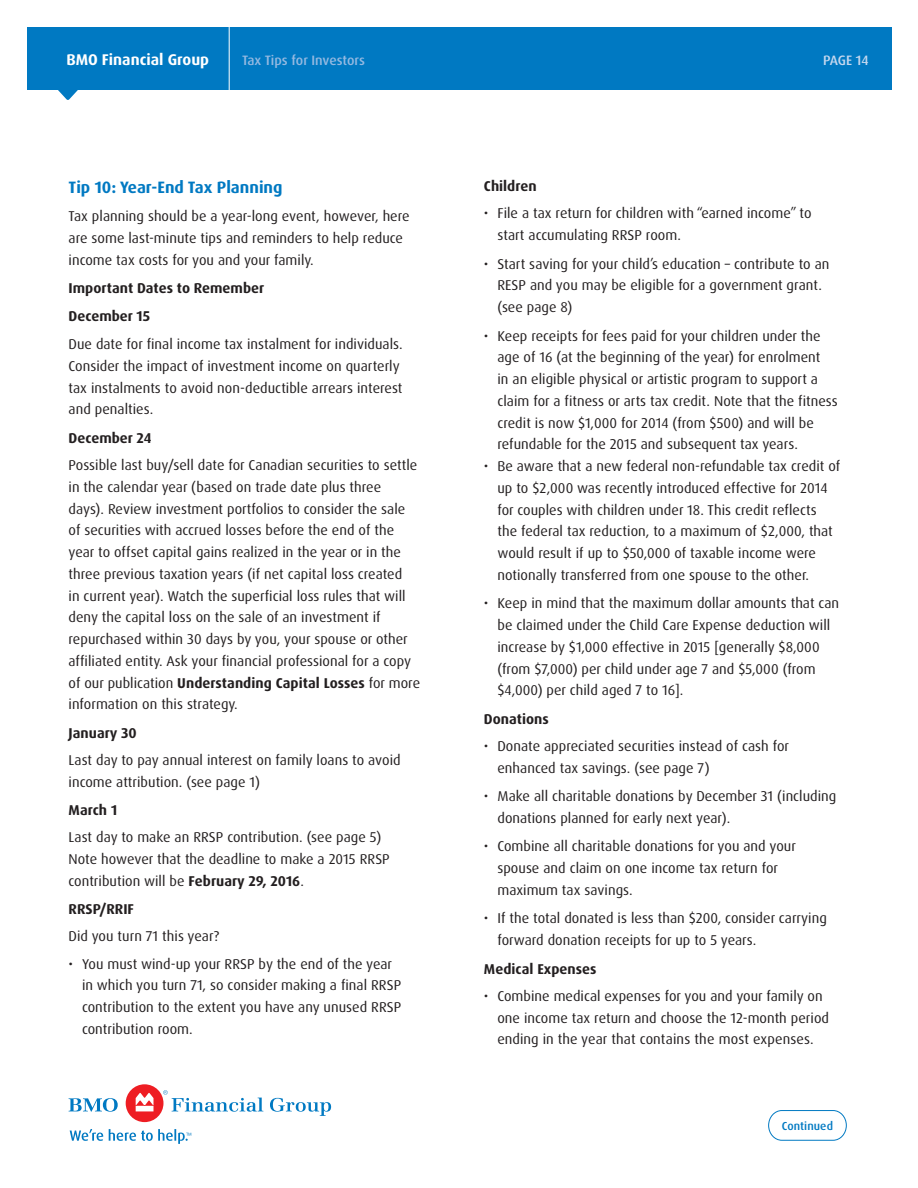
<style>
.page{position:relative;width:918px;height:1188px;background:#fff}
.page>*{position:absolute;margin:0;border:0;box-sizing:border-box;transform-origin:0 0}
.Heading_level_1{font:700 16.5px "Dax Pro";color:#0079c2}
.t1{font:700 15.6px "Dax Pro";color:#fff}
.Body{font:14.25px/21.8px "Dax Pro";color:#231f20}
.SUB_HEAD_LEVEL_2{font:700 14.25px "Dax Pro";color:#231f20}
.SUB_HEAD_LEVEL_2-2{font:14.25px "Dax Pro";color:#231f20}
.Body-2{font:700 14.25px "Dax Pro";color:#231f20}
.t2{font:500 13.65px "Dax Pro";color:#94b9e1}
.t3{font:500 13.65px "Dax Pro";letter-spacing:-.005em;color:#c6d8ef}
.t4{font:500 11.55px "Dax Pro";letter-spacing:.01em;color:#0079c2}
.s1{font-weight:700}
</style>
<div class="page">
<div style="left:27px;top:28px;width:865px;height:62px;background:#0079c2"></div>
<svg style="left:58px;top:90px;width:20px;height:10px"></svg>
<hr style="left:229px;top:13px;width:1px;height:81px;background:#fff">
<svg style="left:69px;top:1098px;width:49px;height:14px"></svg>
<div style="left:126px;top:1084px;width:37px;height:38px;background:#ee1d23;border-radius:50%"></div>
<svg style="left:136px;top:1093px;width:18px;height:18px"></svg>
<svg style="left:163px;top:1090px;width:100px;height:22px"></svg>
<svg style="left:270px;top:1098px;width:61px;height:18px"></svg>
<svg style="left:70px;top:1129px;width:33px;height:12px"></svg>
<svg style="left:109px;top:1129px;width:82px;height:15px"></svg>
<svg style="left:768px;top:1110px;width:79px;height:31px"></svg>
<p class="t1" style="left:66px;top:50px;width:144px">BMO Financial Group</p>
<p class="t2" style="left:242px;top:52px;width:125px">Tax Tips for Investors</p>
<p class="t3" style="left:823px;top:52px;width:47px">PAGE 14</p>
<p class="Heading_level_1" style="left:69px;top:177px;width:216px">Tip 10: Year-End Tax Planning</p>
<p class="Body" style="left:69px;top:206px;width:343px">Tax planning should be a year-long event, however, here are some last-minute tips and reminders to help reduce income tax costs for you and your family.</p>
<p class="SUB_HEAD_LEVEL_2" style="left:69px;top:279px;width:197px">Important Dates to Remember</p>
<p class="Body-2" style="left:69px;top:306px;width:83px">December 15</p>
<p class="Body" style="left:69px;top:333px;width:336px">Due date for final income tax instalment for individuals.<br>Consider the impact of investment income on quarterly tax instalments to avoid non-deductible arrears interest and penalties.</p>
<p class="SUB_HEAD_LEVEL_2" style="left:69px;top:429px;width:85px">December 24</p>
<p class="Body" style="left:69px;top:454px;width:353px">Possible last buy/sell date for Canadian securities to settle in the calendar year (based on trade date plus three days). Review investment portfolios to consider the sale of securities with accrued losses before the end of the year to offset capital gains realized in the year or in the three previous taxation years (if net capital loss created<br>in current year). Watch the superficial loss rules that will deny the capital loss on the sale of an investment if repurchased within 30 days by you, your spouse or other affiliated entity. Ask your financial professional for a copy of our publication <span class="s1">Understanding Capital Losses</span> for more information on this strategy.</p>
<p class="SUB_HEAD_LEVEL_2" style="left:69px;top:724px;width:70px">January 30</p>
<p class="Body" style="left:69px;top:749px;width:334px">Last day to pay annual interest on family loans to avoid income attribution. (see page 1)</p>
<p class="SUB_HEAD_LEVEL_2" style="left:69px;top:801px;width:50px">March 1</p>
<p class="Body" style="left:69px;top:827px;width:323px">Last day to make an RRSP contribution. (see page 5)<br>Note however that the deadline to make a 2015 RRSP contribution will be <span class="s1">February 29, 2016</span>.</p>
<p class="SUB_HEAD_LEVEL_2" style="left:69px;top:900px;width:67px">RRSP/RRIF</p>
<p class="SUB_HEAD_LEVEL_2-2" style="left:69px;top:927px;width:152px">Did you turn 71 this year?</p>
<p class="Body" style="left:82px;top:953px;width:321px;text-indent:-14px">• You must wind-up your RRSP by the end of the year in which you turn 71, so consider making a final RRSP contribution to the extent you have any unused RRSP contribution room.</p>
<p class="SUB_HEAD_LEVEL_2" style="left:484px;top:177px;width:54px">Children</p>
<p class="Body" style="left:497px;top:203px;width:316px;text-indent:-14px">• File a tax return for children with “earned income” to start accumulating RRSP room.</p>
<p class="Body" style="left:497px;top:253px;width:334px;text-indent:-14px">• Start saving for your child’s education – contribute to an<br>RESP and you may be eligible for a government grant. (see page 8)</p>
<p class="Body" style="left:497px;top:325px;width:342px;text-indent:-14px">• Keep receipts for fees paid for your children under the age of 16 (at the beginning of the year) for enrolment<br>in an eligible physical or artistic program to support a claim for a fitness or arts tax credit. Note that the fitness credit is now $1,000 for 2014 (from $500) and will be refundable for the 2015 and subsequent tax years.</p>
<p class="Body" style="left:497px;top:455px;width:344px;text-indent:-14px">• Be aware that a new federal non-refundable tax credit of up to $2,000 was recently introduced effective for 2014 for couples with children under 18. This credit reflects<br>the federal tax reduction, to a maximum of $2,000, that would result if up to $50,000 of taxable income were notionally transferred from one spouse to the other.</p>
<p class="Body" style="left:497px;top:593px;width:343px;text-indent:-14px">• Keep in mind that the maximum dollar amounts that can be claimed under the Child Care Expense deduction will increase by $1,000 effective in 2015 [generally $8,000 (from $7,000) per child under age 7 and $5,000 (from $4,000) per child aged 7 to 16].</p>
<p class="SUB_HEAD_LEVEL_2" style="left:484px;top:710px;width:66px">Donations</p>
<p class="Body" style="left:497px;top:735px;width:293px;text-indent:-14px">• Donate appreciated securities instead of cash for enhanced tax savings. (see page 7)</p>
<p class="Body" style="left:497px;top:785px;width:340px;text-indent:-14px">• Make all charitable donations by December 31 (including donations planned for early next year).</p>
<p class="Body" style="left:497px;top:836px;width:300px;text-indent:-14px">• Combine all charitable donations for you and your spouse and claim on one income tax return for maximum tax savings.</p>
<p class="Body" style="left:497px;top:908px;width:331px;text-indent:-14px">• If the total donated is less than $200, consider carrying forward donation receipts for up to 5 years.</p>
<p class="SUB_HEAD_LEVEL_2" style="left:484px;top:960px;width:114px">Medical Expenses</p>
<p class="Body" style="left:497px;top:985px;width:333px;text-indent:-14px">• Combine medical expenses for you and your family on one income tax return and choose the 12-month period ending in the year that contains the most expenses.</p>
<p class="t4" style="left:782px;top:1119px;width:53px">Continued</p>
</div>
